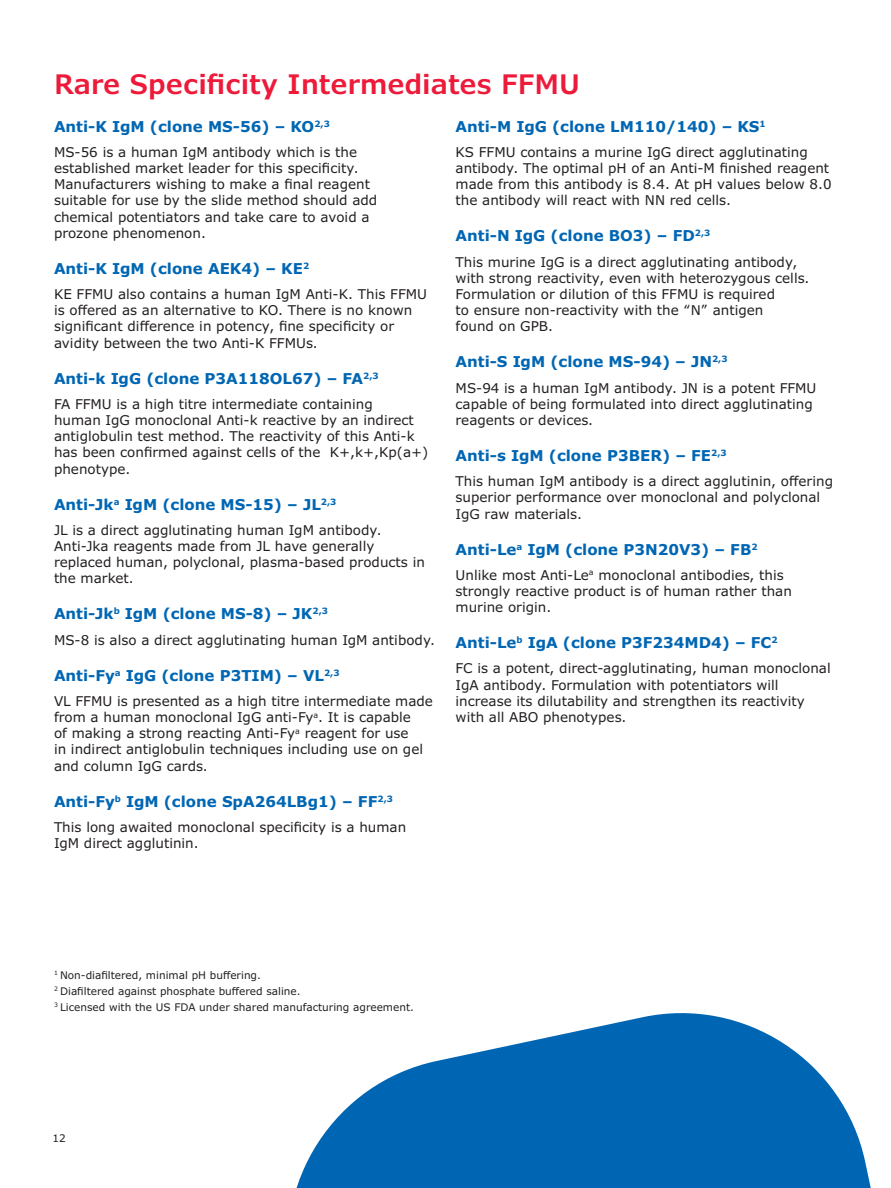
<style>
.page{position:relative;width:891px;height:1188px;background:#fff}
.page>*{position:absolute;margin:0;border:0;box-sizing:border-box;transform-origin:0 0}
.t1{font:600 27px "Verdana Pro";color:#ed1a3a}
.t2{font:700 15px "Verdana Pro";color:#0066b3}
.t3{font:13.5px/16.2px "Verdana Pro";color:#231f20}
.t4{font:10.5px/15.9px "Verdana Pro";color:#231f20}
</style>
<div class="page">
<svg style="left:296px;top:1013px;width:575px;height:175px;fill:#0066b3"></svg>
<h1 class="t1" style="left:54px;top:67px;width:527px">Rare Specificity Intermediates FFMU</h1>
<p class="t2" style="left:54px;top:116px;width:277px">Anti-K IgM (clone MS-56) – KO<sup>2,3</sup></p>
<p class="t3" style="left:54px;top:144px;width:325px">MS-56 is a human IgM antibody which is the established market leader for this specificity.<br>Manufacturers wishing to make a final reagent suitable for use by the slide method should add chemical potentiators and take care to avoid a prozone phenomenon.</p>
<p class="t2" style="left:54px;top:259px;width:257px">Anti-K IgM (clone AEK4) – KE<sup>2</sup></p>
<p class="t3" style="left:54px;top:286px;width:375px">KE FFMU also contains a human IgM Anti-K. This FFMU is offered as an alternative to KO. There is no known significant difference in potency, fine specificity or avidity between the two Anti-K FFMUs.</p>
<p class="t2" style="left:54px;top:368px;width:326px">Anti-k IgG (clone P3A118OL67) – FA<sup>2,3</sup></p>
<p class="t3" style="left:54px;top:396px;width:376px">FA FFMU is a high titre intermediate containing<br>human IgG monoclonal Anti-k reactive by an indirect antiglobulin test method. The reactivity of this Anti-k has been confirmed against cells of the K+,k+,Kp(a+) phenotype.</p>
<p class="t2" style="left:54px;top:494px;width:284px">Anti-Jk<sup>a</sup> IgM (clone MS-15) – JL<sup>2,3</sup></p>
<p class="t3" style="left:54px;top:522px;width:373px">JL is a direct agglutinating human IgM antibody.<br>Anti-Jka reagents made from JL have generally replaced human, polyclonal, plasma-based products in the market.</p>
<p class="t2" style="left:54px;top:604px;width:276px">Anti-Jk<sup>b</sup> IgM (clone MS-8) – JK<sup>2,3</sup></p>
<p class="t3" style="left:54px;top:632px;width:383px">MS-8 is also a direct agglutinating human IgM antibody.</p>
<p class="t2" style="left:54px;top:665px;width:287px">Anti-Fy<sup>a</sup> IgG (clone P3TIM) – VL<sup>2,3</sup></p>
<p class="t3" style="left:54px;top:693px;width:380px">VL FFMU is presented as a high titre intermediate made from a human monoclonal IgG anti-Fy<sup>a</sup>. It is capable<br>of making a strong reacting Anti-Fy<sup>a</sup> reagent for use<br>in indirect antiglobulin techniques including use on gel and column IgG cards.</p>
<p class="t2" style="left:54px;top:791px;width:341px">Anti-Fy<sup>b</sup> IgM (clone SpA264LBg1) – FF<sup>2,3</sup></p>
<p class="t3" style="left:54px;top:819px;width:354px">This long awaited monoclonal specificity is a human<br>IgM direct agglutinin.</p>
<p class="t2" style="left:456px;top:116px;width:312px">Anti-M IgG (clone LM110/140) – KS<sup>1</sup></p>
<p class="t3" style="left:456px;top:144px;width:377px">KS FFMU contains a murine IgG direct agglutinating antibody. The optimal pH of an Anti-M finished reagent made from this antibody is 8.4. At pH values below 8.0 the antibody will react with NN red cells.</p>
<p class="t2" style="left:456px;top:226px;width:256px">Anti-N IgG (clone BO3) – FD<sup>2,3</sup></p>
<p class="t3" style="left:456px;top:254px;width:355px">This murine IgG is a direct agglutinating antibody, with strong reactivity, even with heterozygous cells.<br>Formulation or dilution of this FFMU is required<br>to ensure non-reactivity with the “N” antigen<br>found on GPB.</p>
<p class="t2" style="left:456px;top:352px;width:274px">Anti-S IgM (clone MS-94) – JN<sup>2,3</sup></p>
<p class="t3" style="left:456px;top:380px;width:362px">MS-94 is a human IgM antibody. JN is a potent FFMU capable of being formulated into direct agglutinating reagents or devices.</p>
<p class="t2" style="left:456px;top:446px;width:273px">Anti-s IgM (clone P3BER) – FE<sup>2,3</sup></p>
<p class="t3" style="left:456px;top:473px;width:379px">This human IgM antibody is a direct agglutinin, offering superior performance over monoclonal and polyclonal<br>IgG raw materials.</p>
<p class="t2" style="left:456px;top:539px;width:304px">Anti-Le<sup>a</sup> IgM (clone P3N20V3) – FB<sup>2</sup></p>
<p class="t3" style="left:456px;top:567px;width:338px">Unlike most Anti-Le<sup>a</sup> monoclonal antibodies, this strongly reactive product is of human rather than murine origin.</p>
<p class="t2" style="left:456px;top:633px;width:324px">Anti-Le<sup>b</sup> IgA (clone P3F234MD4) – FC<sup>2</sup></p>
<p class="t3" style="left:456px;top:661px;width:377px">FC is a potent, direct-agglutinating, human monoclonal IgA antibody. Formulation with potentiators will increase its dilutability and strengthen its reactivity with all ABO phenotypes.</p>
<p class="t4" style="left:54px;top:967px;width:362px"><sup>1</sup> Non-diafiltered, minimal pH buffering.<br><sup>2</sup> Diafiltered against phosphate buffered saline.<br><sup>3</sup> Licensed with the US FDA under shared manufacturing agreement.</p>
<p class="t4" style="left:53px;top:1130px;width:15px">12</p>
</div>
